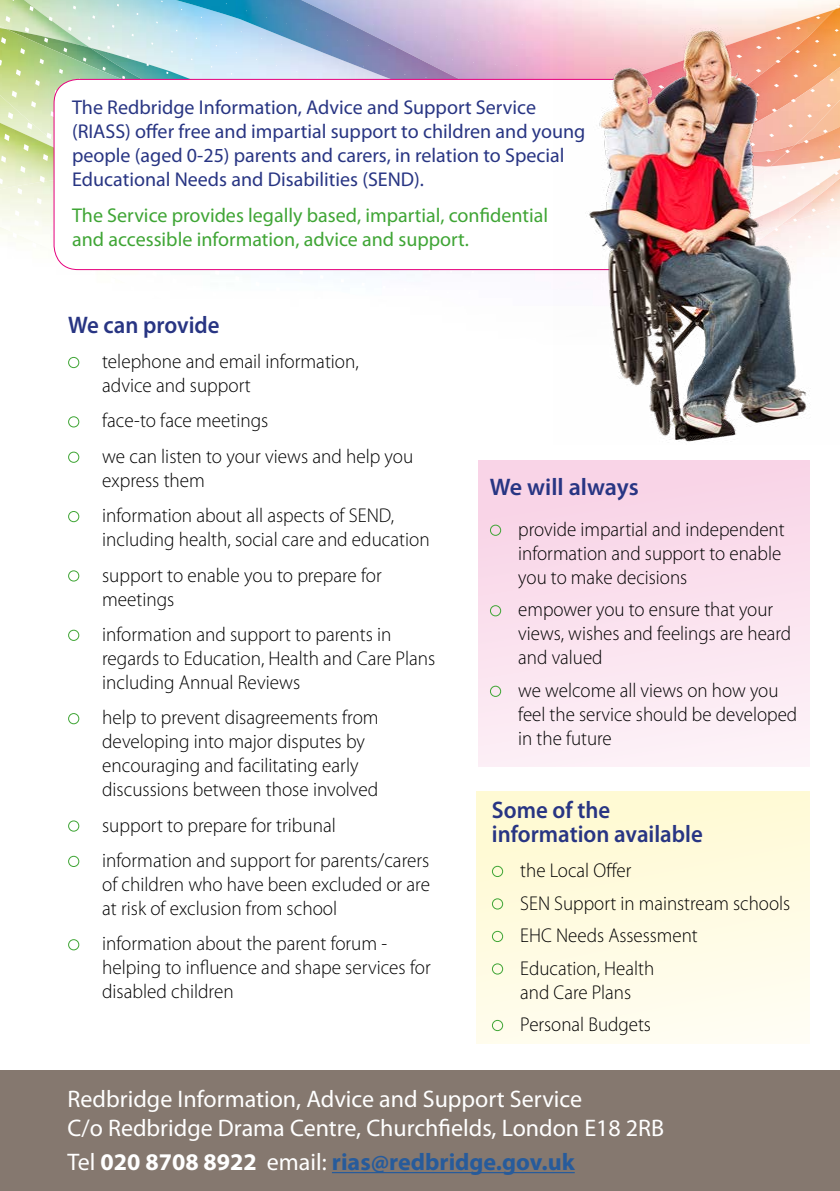
<style>
.page{position:relative;width:840px;height:1191px;background:#fff}
.page>*{position:absolute;margin:0;border:0;box-sizing:border-box;transform-origin:0 0}
.t1{font:24px/28.8px "Myriad Pro";color:#fff}
.t2{font:600 24px/24px "Myriad Pro";color:#283583;scale:.95 1}
.t3{font:700 24px "Myriad Pro";color:#275b9b}
.t4{font:600 24px "Myriad Pro";color:#283583}
.t5{font:300 20px/24px "Myriad Pro";color:#000;scale:.96 1}
.t6{font:300 20px/24px "Myriad Pro";color:#000;scale:.95 1}
.t7{font:20px/24px "Myriad Pro";color:#283583}
.t8{font:20px/24px "Myriad Pro";color:#3fa535}
.s1{font-weight:400;color:#fff}
.s2{color:#fff}
</style>
<div class="page">
<img style="left:0;top:0;width:176px;height:28px">
<img style="left:176px;top:0;width:345px;height:28px">
<img style="left:648px;top:8px;width:191px;height:3px">
<img style="left:0;top:28px;width:553px;height:242px">
<svg style="left:30px;top:264px;width:4px;height:6px"></svg>
<svg style="left:11px;top:255px;width:4px;height:6px"></svg>
<svg style="left:52px;top:251px;width:4px;height:7px"></svg>
<svg style="left:32px;top:242px;width:4px;height:6px"></svg>
<svg style="left:13px;top:232px;width:4px;height:6px"></svg>
<svg style="left:34px;top:220px;width:5px;height:6px"></svg>
<svg style="left:15px;top:210px;width:4px;height:6px"></svg>
<svg style="left:37px;top:198px;width:5px;height:6px"></svg>
<svg style="left:17px;top:188px;width:5px;height:7px"></svg>
<svg style="left:0;top:178px;width:3px;height:6px"></svg>
<svg style="left:40px;top:176px;width:5px;height:7px"></svg>
<svg style="left:20px;top:166px;width:5px;height:7px"></svg>
<svg style="left:1px;top:156px;width:5px;height:7px"></svg>
<svg style="left:43px;top:154px;width:5px;height:7px"></svg>
<svg style="left:24px;top:144px;width:5px;height:7px"></svg>
<svg style="left:4px;top:134px;width:6px;height:7px"></svg>
<svg style="left:47px;top:132px;width:4px;height:7px"></svg>
<svg style="left:27px;top:122px;width:5px;height:7px"></svg>
<svg style="left:8px;top:112px;width:5px;height:7px"></svg>
<svg style="left:50px;top:111px;width:4px;height:6px"></svg>
<svg style="left:31px;top:101px;width:5px;height:7px"></svg>
<svg style="left:12px;top:90px;width:5px;height:8px"></svg>
<svg style="left:35px;top:80px;width:5px;height:6px"></svg>
<svg style="left:16px;top:69px;width:5px;height:7px"></svg>
<svg style="left:0;top:58px;width:2px;height:8px"></svg>
<svg style="left:59px;top:69px;width:4px;height:5px"></svg>
<svg style="left:40px;top:59px;width:4px;height:5px"></svg>
<svg style="left:20px;top:48px;width:5px;height:6px"></svg>
<svg style="left:1px;top:37px;width:5px;height:7px"></svg>
<svg style="left:102px;top:67px;width:4px;height:4px"></svg>
<svg style="left:83px;top:57px;width:3px;height:5px"></svg>
<svg style="left:63px;top:48px;width:4px;height:4px"></svg>
<svg style="left:44px;top:37px;width:4px;height:6px"></svg>
<svg style="left:25px;top:27px;width:4px;height:6px"></svg>
<svg style="left:0;top:16px;width:10px;height:13px"></svg>
<svg style="left:88px;top:36px;width:3px;height:4px"></svg>
<svg style="left:68px;top:27px;width:3px;height:4px"></svg>
<svg style="left:49px;top:16px;width:3px;height:5px"></svg>
<svg style="left:29px;top:6px;width:5px;height:5px"></svg>
<svg style="left:92px;top:15px;width:3px;height:4px"></svg>
<svg style="left:73px;top:6px;width:3px;height:4px"></svg>
<svg style="left:834px;top:4px;width:5px;height:5px"></svg>
<div style="left:68px;top:357px;width:11px;height:11px;border:1px solid #3fa535;border-radius:50%"></div>
<div style="left:68px;top:416px;width:11px;height:11px;border:1px solid #3fa535;border-radius:50%"></div>
<div style="left:68px;top:451px;width:11px;height:12px;border:1px solid #3fa535;border-radius:50%"></div>
<div style="left:68px;top:511px;width:11px;height:11px;border:1px solid #3fa535;border-radius:50%"></div>
<div style="left:68px;top:570px;width:11px;height:11px;border:1px solid #3fa535;border-radius:50%"></div>
<div style="left:68px;top:629px;width:11px;height:12px;border:1px solid #3fa535;border-radius:50%"></div>
<div style="left:68px;top:713px;width:11px;height:11px;border:1px solid #3fa535;border-radius:50%"></div>
<div style="left:68px;top:820px;width:11px;height:11px;border:1px solid #3fa535;border-radius:50%"></div>
<div style="left:68px;top:855px;width:11px;height:12px;border:1px solid #3fa535;border-radius:50%"></div>
<div style="left:68px;top:939px;width:11px;height:11px;border:1px solid #3fa535;border-radius:50%"></div>
<div style="left:0;top:1070px;width:839px;height:121px;background:#85786f"></div>
<hr style="left:332px;top:1172px;width:242px;height:1px;background:#275b9b">
<div style="left:477px;top:460px;width:331px;height:306px;background:linear-gradient(to bottom,#f8d2e5,#fcf1f7)"></div>
<div style="left:475px;top:791px;width:333px;height:252px;background:linear-gradient(to bottom,#fff9d2,#fffdf1)"></div>
<div style="left:491px;top:866px;width:12px;height:11px;border:1px solid #3fa535;border-radius:50%"></div>
<div style="left:491px;top:898px;width:12px;height:11px;border:1px solid #3fa535;border-radius:50%"></div>
<div style="left:491px;top:931px;width:12px;height:11px;border:1px solid #3fa535;border-radius:50%"></div>
<div style="left:491px;top:963px;width:12px;height:11px;border:1px solid #3fa535;border-radius:50%"></div>
<div style="left:491px;top:1020px;width:12px;height:11px;border:1px solid #3fa535;border-radius:50%"></div>
<div style="left:489px;top:524px;width:12px;height:12px;border:1px solid #3fa535;border-radius:50%"></div>
<div style="left:489px;top:605px;width:12px;height:11px;border:1px solid #3fa535;border-radius:50%"></div>
<div style="left:489px;top:685px;width:12px;height:12px;border:1px solid #3fa535;border-radius:50%"></div>
<div style="left:54px;top:79px;width:594px;height:191px;background:#fff;border-radius:24px"></div>
<img style="left:553px;top:11px;width:286px;height:431px">
<p class="t7" style="left:72px;top:95px;width:514px">The Redbridge Information, Advice and Support Service (RIASS) offer free and impartial support to children and young people (aged 0-25) parents and carers, in relation to Special Educational Needs and Disabilities (SEND).</p>
<p class="t8" style="left:72px;top:203px;width:477px">The Service provides legally based, impartial, confidential and accessible information, advice and support.</p>
<p class="t2" style="left:68px;top:312px;width:161px">We can provide</p>
<p class="t5" style="left:102px;top:350px;width:269px">telephone and email information, advice and support</p>
<p class="t5" style="left:102px;top:403px;width:325px;line-height:35.4px">face-to face meetings<br>we can listen to your views and help you</p>
<p class="t5" style="left:102px;top:463px;width:305px;line-height:35.4px">express them<br>information about all aspects of SEND,</p>
<p class="t5" style="left:102px;top:522px;width:342px;line-height:35.4px">including health, social care and education support to enable you to prepare for</p>
<p class="t5" style="left:102px;top:581px;width:303px;line-height:35.4px">meetings<br>information and support to parents in</p>
<p class="t5" style="left:102px;top:646px;width:348px">regards to Education, Health and Care Plans including Annual Reviews</p>
<p class="t5" style="left:102px;top:706px;width:289px">help to prevent disagreements from developing into major disputes by encouraging and facilitating early discussions between those involved</p>
<p class="t5" style="left:102px;top:807px;width:342px;line-height:35.4px">support to prepare for tribunal information and support for parents/carers</p>
<p class="t5" style="left:102px;top:872px;width:343px">of children who have been excluded or are at risk of exclusion from school</p>
<p class="t5" style="left:102px;top:932px;width:343px">information about the parent forum - helping to influence and shape services for disabled children</p>
<p class="t4" style="left:489px;top:471px;width:150px">We will always</p>
<p class="t6" style="left:518px;top:517px;width:282px">provide impartial and independent information and support to enable you to make decisions</p>
<p class="t6" style="left:518px;top:598px;width:289px">empower you to ensure that your views, wishes and feelings are heard and valued</p>
<p class="t6" style="left:518px;top:678px;width:295px">we welcome all views on how you feel the service should be developed in the future</p>
<p class="t2" style="left:491px;top:797px;width:223px">Some of the information available</p>
<p class="t6" style="left:520px;top:854px;width:285px;line-height:32.6px">the Local Offer<br>SEN Support in mainstream schools<br>EHC Needs Assessment<br>Education, Health</p>
<p class="t6" style="left:520px;top:976px;width:139px;line-height:32.6px">and Care Plans<br>Personal Budgets</p>
<p class="t1" style="left:67px;top:1084px;width:598px">Redbridge Information, Advice and Support Service<br>C/o Redbridge Drama Centre, Churchfields, London E18 2RB</p>
<p class="t3" style="left:67px;top:1146px;width:508px"><span class="s1">Tel</span> <span class="s2">020 8708 8922</span> <span class="s1">email:</span> rias@redbridge.gov.uk</p>
</div>
